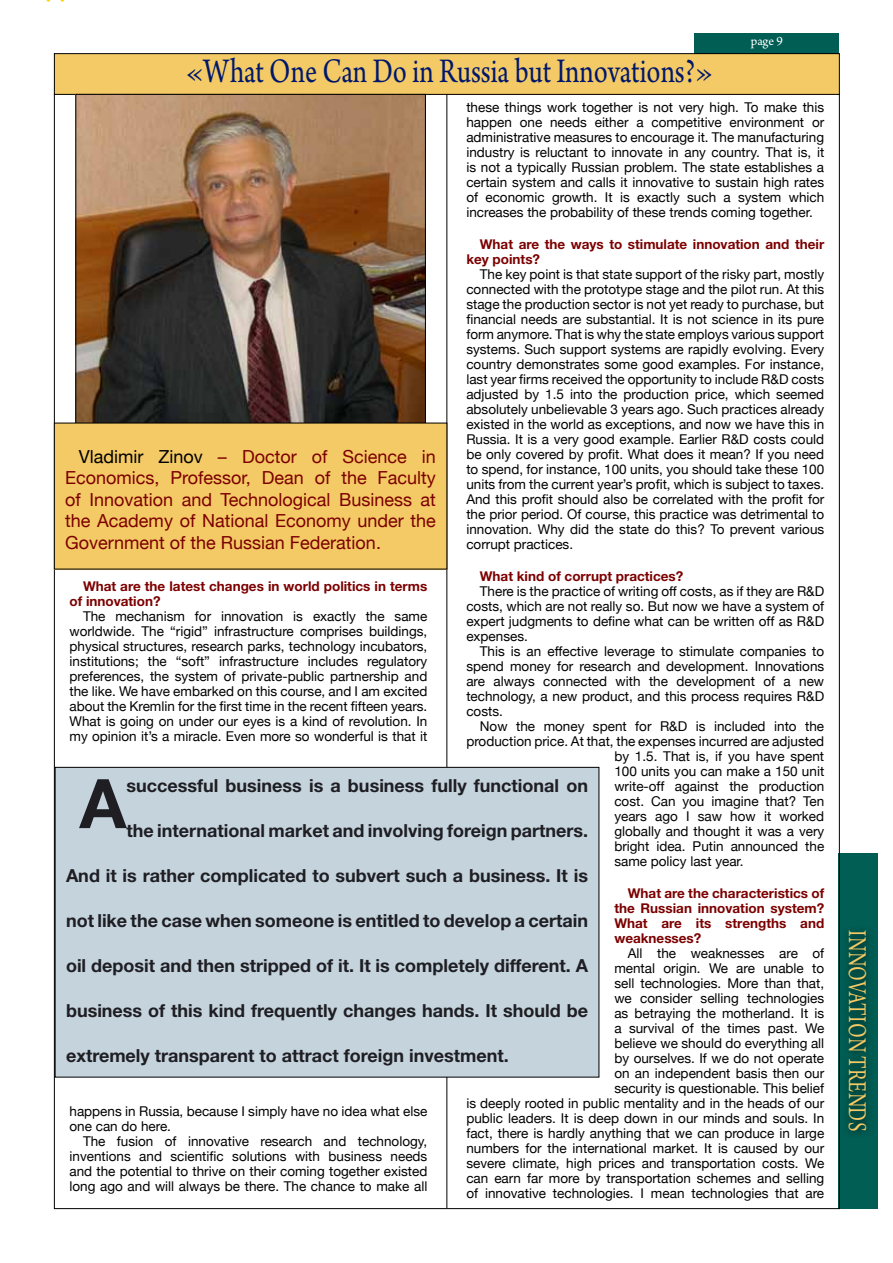
<style>
.page{position:relative;width:893px;height:1263px;background:#fff}
.page>*{position:absolute;margin:0;border:0;box-sizing:border-box;transform-origin:0 0}
.t1{font:700 68.4px "Helvetica Neue";color:#1e1e23}
.t2{font:36.3px "Arno Pro";color:#00176c;scale:.79 1}
.t3{font:27px "Arno Pro";color:#f3ca65;scale:.73 1}
.t4{font:700 18px "Helvetica Neue";color:#1e1e23}
.t5{font:18px/21.6px "Helvetica Neue";color:#7c0000;text-align:justify}
.t6{font:13.5px/15px "Helvetica Neue";color:#000;text-align:justify}
.t7{font:700 13.5px/15px "Helvetica Neue";color:#7c0000}
.t8{font:13.5px "Arno Pro";color:#fff}
.s1{color:#000}
</style>
<div class="page">
<div style="left:839px;top:854px;width:39px;height:355px;background:#005e54"></div>
<div style="left:694px;top:33px;width:145px;height:21px;background:#005e54"></div>
<div style="left:54px;top:54px;width:785px;height:40px;background:#f3ca65"></div>
<div style="left:54px;top:53px;width:786px;height:42px;border:1px solid #000"></div>
<hr style="left:446px;top:94px;width:1px;height:1114px;background:#000">
<div style="left:55px;top:767px;width:544px;height:310px;background:#c5d3dd"></div>
<div style="left:55px;top:767px;width:544px;height:310px;border:1px solid #000"></div>
<img style="left:77px;top:96px;width:347px;height:326px">
<div style="left:75px;top:94px;width:351px;height:330px;border:1px solid #000"></div>
<div style="left:54px;top:423px;width:393px;height:146px;background:#f3ca65"></div>
<div style="left:841px;top:923px;width:34px;height:214px;background:#005249"></div>
<svg style="left:46px;top:0;width:19px;height:2px"></svg>
<h2 class="t2" style="left:186px;top:51px;width:670px">«What One Can Do in Russia but Innovations?»</h2>
<p class="t8" style="left:751px;top:33px;width:34px">page 9</p>
<p class="t6" style="left:466px;top:99px;width:359px">these things work together is not very high. To make this happen one needs either a competitive environment or administrative measures to encourage it. The manufacturing industry is reluctant to innovate in any country. That is, it is not a typically Russian problem. The state establishes a certain system and calls it innovative to sustain high rates of economic growth. It is exactly such a system which increases the probability of these trends coming together.</p>
<p class="t7" style="left:466px;top:236px;width:359px;text-indent:14px">What are the ways to stimulate innovation and their key points?</p>
<p class="t6" style="left:466px;top:266px;width:359px;text-indent:14px">The key point is that state support of the risky part, mostly connected with the prototype stage and the pilot run. At this stage the production sector is not yet ready to purchase, but financial needs are substantial. It is not science in its pure form anymore. That is why the state employs various support systems. Such support systems are rapidly evolving. Every country demonstrates some good examples. For instance, last year firms received the opportunity to include R&amp;D costs adjusted by 1.5 into the production price, which seemed absolutely unbelievable 3 years ago. Such practices already existed in the world as exceptions, and now we have this in Russia. It is a very good example. Earlier R&amp;D costs could be only covered by profit. What does it mean? If you need to spend, for instance, 100 units, you should take these 100 units from the current year’s profit, which is subject to taxes.<br>And this profit should also be correlated with the profit for the prior period. Of course, this practice was detrimental to innovation. Why did the state do this? To prevent various corrupt practices.</p>
<p class="t7" style="left:480px;top:568px;width:205px">What kind of corrupt practices?</p>
<p class="t6" style="left:466px;top:583px;width:359px;text-indent:14px">There is the practice of writing off costs, as if they are R&amp;D costs, which are not really so. But now we have a system of expert judgments to define what can be written off as R&amp;D expenses.</p>
<p class="t6" style="left:466px;top:643px;width:359px;text-indent:14px">This is an effective leverage to stimulate companies to spend money for research and development. Innovations are always connected with the development of a new technology, a new product, and this process requires R&amp;D costs.</p>
<p class="t6" style="left:480px;top:718px;width:346px">Now the money spent for R&amp;D is included into the</p>
<p class="t6" style="left:466px;top:733px;width:359px">production price. At that, the expenses incurred are adjusted</p>
<p class="t6" style="left:614px;top:748px;width:211px">by 1.5. That is, if you have spent</p>
<p class="t6" style="left:614px;top:763px;width:211px">100 units you can make a 150 unit</p>
<p class="t6" style="left:614px;top:778px;width:211px">write-off against the production</p>
<p class="t6" style="left:614px;top:793px;width:211px">cost. Can you imagine that? Ten</p>
<p class="t6" style="left:614px;top:808px;width:211px">years ago I saw how it worked</p>
<p class="t6" style="left:614px;top:823px;width:211px">globally and thought it was a very</p>
<p class="t6" style="left:614px;top:838px;width:211px">bright idea. Putin announced the</p>
<p class="t6" style="left:614px;top:853px;width:131px">same policy last year.</p>
<p class="t7" style="left:614px;top:885px;width:211px;text-align:justify;text-indent:14px">What are the characteristics of the Russian innovation system?<br>What are its strengths and weaknesses?</p>
<p class="t6" style="left:466px;top:945px;width:359px;text-align:right">All the weaknesses are of<br>mental origin. We are unable to<br>sell technologies. More than that,<br>we consider selling technologies<br>as betraying the motherland. It is<br>a survival of the times past. We<br>believe we should do everything all<br>by ourselves. If we do not operate<br>on an independent basis then our<br>security is questionable. This belief<br>is deeply rooted in public mentality and in the heads of our public leaders. It is deep down in our minds and souls. In fact, there is hardly anything that we can produce in large numbers for the international market. It is caused by our severe climate, high prices and transportation costs. We can earn far more by transportation schemes and selling of innovative technologies. I mean technologies that are</p>
<h3 class="t5" style="left:65px;top:445px;width:372px;text-indent:14px"><span class="s1">Vladimir Zinov</span> – Doctor of Science in Economics, Professor, Dean of the Faculty of Innovation and Technological Business at the Academy of National Economy under the Government of the Russian Federation.</h3>
<p class="t7" style="left:70px;top:578px;width:359px;text-indent:14px">What are the latest changes in world politics in terms of innovation?</p>
<p class="t6" style="left:70px;top:609px;width:359px;text-indent:14px">The mechanism for innovation is exactly the same worldwide. The “rigid” infrastructure comprises buildings, physical structures, research parks, technology incubators, institutions; the “soft” infrastructure includes regulatory preferences, the system of private-public partnership and the like. We have embarked on this course, and I am excited about the Kremlin for the first time in the recent fifteen years.<br>What is going on under our eyes is a kind of revolution. In my opinion it’s a miracle. Even more so wonderful is that it</p>
<h1 class="t1" style="left:80px;top:761px;width:48px">A</h1>
<h3 class="t4" style="left:126px;top:774px;width:463px">successful business is a business fully functional on</h3>
<h3 class="t4" style="left:126px;top:819px;width:463px">the international market and involving foreign partners.</h3>
<h3 class="t4" style="left:66px;top:864px;width:524px">And it is rather complicated to subvert such a business. It is</h3>
<h3 class="t4" style="left:66px;top:909px;width:524px">not like the case when someone is entitled to develop a certain</h3>
<h3 class="t4" style="left:66px;top:954px;width:524px">oil deposit and then stripped of it. It is completely different. A</h3>
<h3 class="t4" style="left:66px;top:999px;width:524px">business of this kind frequently changes hands. It should be</h3>
<h3 class="t4" style="left:66px;top:1044px;width:444px">extremely transparent to attract foreign investment.</h3>
<p class="t6" style="left:70px;top:1104px;width:359px">happens in Russia, because I simply have no idea what else one can do here.</p>
<p class="t6" style="left:70px;top:1134px;width:359px;text-indent:14px">The fusion of innovative research and technology, inventions and scientific solutions with business needs and the potential to thrive on their coming together existed long ago and will always be there. The chance to make all</p>
<h3 class="t3" style="left:873px;top:930px;width:277px;rotate:90deg">Innovation trendS</h3>
</div>
